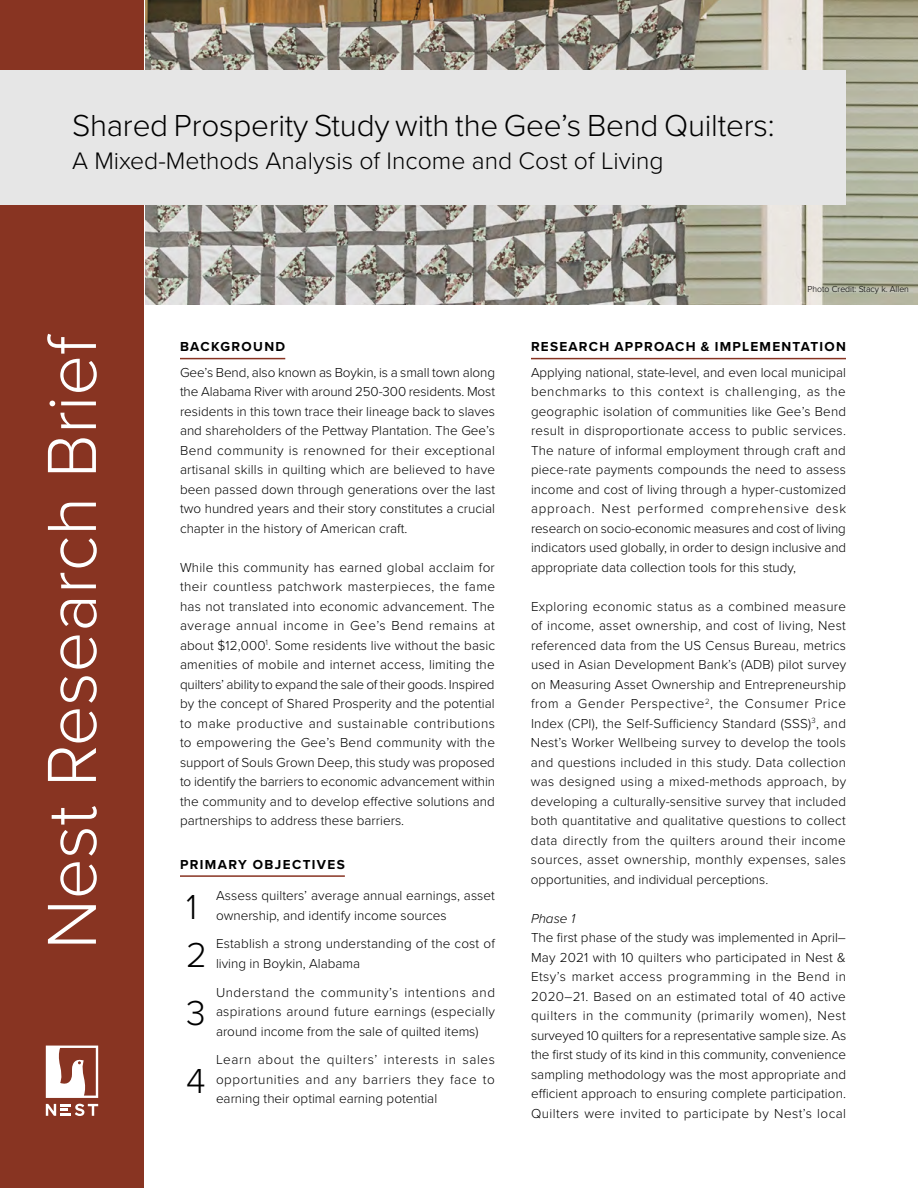
<style>
.page{position:relative;width:918px;height:1188px;background:#fff}
.page>*{position:absolute;margin:0;border:0;box-sizing:border-box;transform-origin:0 0}
.t1{font:300 72px "Proxima Nova";color:#fff}
.t2{font:300 36px "Proxima Nova";color:#000}
.t3{font:300 31.5px "Proxima Nova";letter-spacing:-.01em;color:#000}
.t4{font:300 24.75px "Proxima Nova";color:#000}
.t5{font:300 13.5px/19.5px "Proxima Nova";color:#000;text-align:justify}
.t6{font:700 13.5px "Proxima Nova";letter-spacing:.09em;color:#000}
.t7{font:italic 300 13.5px "Proxima Nova";color:#000}
.t8{font:300 9px "Proxima Nova";color:#000}
</style>
<div class="page">
<hr style="left:180px;top:358px;width:105px;height:1px;background:#883422">
<hr style="left:180px;top:875px;width:165px;height:2px;background:#883422">
<hr style="left:531px;top:358px;width:315px;height:1px;background:#883422">
<img style="left:145px;top:0;width:773px;height:304px">
<div style="left:0;top:0;width:144px;height:135px;background:#883422"></div>
<div style="left:0;top:205px;width:144px;height:983px;background:#883422"></div>
<div style="left:0;top:70px;width:846px;height:135px;background:#e6e6e6"></div>
<svg style="left:46px;top:1104px;width:52px;height:12px"></svg>
<svg style="left:46px;top:1046px;width:52px;height:52px"></svg>
<h3 class="t3" style="left:72px;top:102px;width:704px">Shared Prosperity Study with the Gee’s Bend Quilters:</h3>
<h3 class="t4" style="left:72px;top:142px;width:593px">A Mixed-Methods Analysis of Income and Cost of Living</h3>
<p class="t8" style="left:807px;top:282px;width:103px">Photo Credit: Stacy k. Allen</p>
<h1 class="t1" style="left:18px;top:950px;width:617px;rotate:-90deg">Nest Research Brief</h1>
<p class="t6" style="left:180px;top:337px;width:107px">BACKGROUND</p>
<p class="t5" style="left:180px;top:362px;width:317px">Gee’s Bend, also known as Boykin, is a small town along the Alabama River with around 250-300 residents. Most residents in this town trace their lineage back to slaves and shareholders of the Pettway Plantation. The Gee’s Bend community is renowned for their exceptional artisanal skills in quilting which are believed to have been passed down through generations over the last two hundred years and their story constitutes a crucial chapter in the history of American craft.</p>
<p class="t5" style="left:180px;top:557px;width:317px">While this community has earned global acclaim for their countless patchwork masterpieces, the fame has not translated into economic advancement. The average annual income in Gee’s Bend remains at about $12,000<sup>1</sup>. Some residents live without the basic amenities of mobile and internet access, limiting the quilters’ ability to expand the sale of their goods. Inspired by the concept of Shared Prosperity and the potential to make productive and sustainable contributions to empowering the Gee’s Bend community with the support of Souls Grown Deep, this study was proposed to identify the barriers to economic advancement within the community and to develop effective solutions and partnerships to address these barriers.</p>
<p class="t6" style="left:180px;top:854px;width:166px">PRIMARY OBJECTIVES</p>
<h2 class="t2" style="left:186px;top:880px;width:13px">1</h2>
<p class="t5" style="left:216px;top:885px;width:280px">Assess quilters’ average annual earnings, asset ownership, and identify income sources</p>
<h2 class="t2" style="left:186px;top:928px;width:22px">2</h2>
<p class="t5" style="left:216px;top:933px;width:280px">Establish a strong understanding of the cost of living in Boykin, Alabama</p>
<h2 class="t2" style="left:186px;top:986px;width:21px">3</h2>
<p class="t5" style="left:216px;top:982px;width:281px">Understand the community’s intentions and aspirations around future earnings (especially around income from the sale of quilted items)</p>
<h2 class="t2" style="left:186px;top:1054px;width:21px">4</h2>
<p class="t5" style="left:216px;top:1049px;width:281px">Learn about the quilters’ interests in sales opportunities and any barriers they face to earning their optimal earning potential</p>
<p class="t6" style="left:531px;top:337px;width:316px">RESEARCH APPROACH &amp; IMPLEMENTATION</p>
<p class="t5" style="left:531px;top:362px;width:317px">Applying national, state-level, and even local municipal benchmarks to this context is challenging, as the geographic isolation of communities like Gee’s Bend result in disproportionate access to public services.<br>The nature of informal employment through craft and piece-rate payments compounds the need to assess income and cost of living through a hyper-customized approach. Nest performed comprehensive desk research on socio-economic measures and cost of living indicators used globally, in order to design inclusive and appropriate data collection tools for this study,</p>
<p class="t5" style="left:531px;top:596px;width:317px">Exploring economic status as a combined measure of income, asset ownership, and cost of living, Nest referenced data from the US Census Bureau, metrics used in Asian Development Bank’s (ADB) pilot survey on Measuring Asset Ownership and Entrepreneurship from a Gender Perspective<sup>2</sup>, the Consumer Price Index (CPI), the Self-Sufficiency Standard (SSS)<sup>3</sup>, and Nest’s Worker Wellbeing survey to develop the tools and questions included in this study. Data collection was designed using a mixed-methods approach, by developing a culturally-sensitive survey that included both quantitative and qualitative questions to collect data directly from the quilters around their income sources, asset ownership, monthly expenses, sales opportunities, and individual perceptions.</p>
<p class="t7" style="left:531px;top:908px;width:46px">Phase 1</p>
<p class="t5" style="left:531px;top:927px;width:317px">The first phase of the study was implemented in April– May 2021 with 10 quilters who participated in Nest &amp; Etsy’s market access programming in the Bend in 2020–21. Based on an estimated total of 40 active quilters in the community (primarily women), Nest surveyed 10 quilters for a representative sample size. As the first study of its kind in this community, convenience sampling methodology was the most appropriate and efficient approach to ensuring complete participation.<br>Quilters were invited to participate by Nest’s local</p>
</div>
